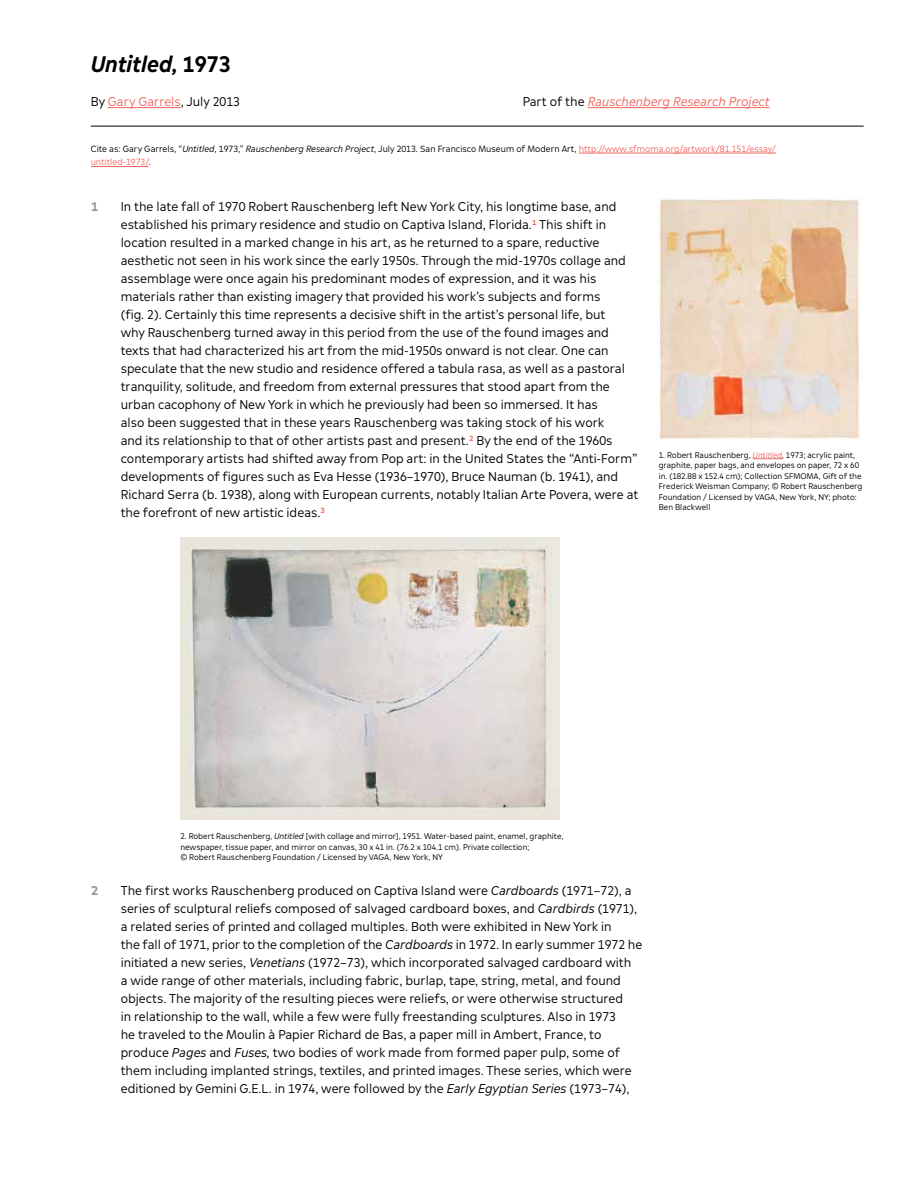
<style>
.page{position:relative;width:918px;height:1188px;background:#fff}
.page>*{position:absolute;margin:0;border:0;box-sizing:border-box;transform-origin:0 0}
.t1{font:italic 700 22.5px "SFMOMA Text";color:#000}
.t2{font:12.75px/18px "SFMOMA Text";color:#000}
.t3{font:italic 12.75px "SFMOMA Text";color:#f2665e}
.t4{font:700 12.75px "SFMOMA Display";color:#939598}
.t5{font:9px/13.5px "SFMOMA Text";color:#000}
.t6{font:8.25px/10.5px "SFMOMA Text";color:#000}
.s1{font-style:normal}
.s2{color:#f2665e}
.s3{font-style:normal;color:#000}
.s4{font-style:italic}
.s5{font-style:italic;color:#f2665e}
</style>
<div class="page">
<hr style="left:108px;top:107px;width:73px;height:1px;background:#f2665e">
<hr style="left:588px;top:107px;width:182px;height:1px;background:#f2665e">
<hr style="left:579px;top:153px;width:197px;height:1px;background:#f2665e">
<hr style="left:91px;top:166px;width:58px;height:1px;background:#f2665e">
<hr style="left:91px;top:126px;width:773px;height:1px;background:#000">
<img style="left:181px;top:537px;width:379px;height:282px">
<img style="left:657px;top:198px;width:203px;height:241px">
<svg style="left:753px;top:458px;width:29px;height:1px"></svg>
<h1 class="t1" style="left:91px;top:50px;width:142px">Untitled, <span class="s1">1973</span></h1>
<p class="t2" style="left:91px;top:92px;width:151px">By <span class="s2">Gary Garrels</span>, July 2013</p>
<p class="t3" style="left:523px;top:94px;width:249px"><span class="s3">Part of the</span> Rauschenberg Research Project</p>
<p class="t5" style="left:91px;top:142px;width:687px">Cite as: Gary Garrels, “<span class="s4">Untitled</span>, 1973,” <span class="s4">Rauschenberg Research Project</span>, July 2013. San Francisco Museum of Modern Art, <span class="s2">http://www.sfmoma.org/artwork/81.151/essay/ untitled-1973/</span>.</p>
<p class="t4" style="left:91px;top:198px;width:9px">1</p>
<p class="t2" style="left:121px;top:197px;width:519px">In the late fall of 1970 Robert Rauschenberg left New York City, his longtime base, and established his primary residence and studio on Captiva Island, Florida.<sup>1</sup> This shift in location resulted in a marked change in his art, as he returned to a spare, reductive aesthetic not seen in his work since the early 1950s. Through the mid-1970s collage and assemblage were once again his predominant modes of expression, and it was his materials rather than existing imagery that provided his work’s subjects and forms<br>(fig. 2). Certainly this time represents a decisive shift in the artist’s personal life, but<br>why Rauschenberg turned away in this period from the use of the found images and texts that had characterized his art from the mid-1950s onward is not clear. One can speculate that the new studio and residence offered a tabula rasa, as well as a pastoral tranquility, solitude, and freedom from external pressures that stood apart from the urban cacophony of New York in which he previously had been so immersed. It has<br>also been suggested that in these years Rauschenberg was taking stock of his work<br>and its relationship to that of other artists past and present.<sup>2</sup> By the end of the 1960s contemporary artists had shifted away from Pop art: in the United States the “Anti-Form” developments of figures such as Eva Hesse (1936–1970), Bruce Nauman (b. 1941), and Richard Serra (b. 1938), along with European currents, notably Italian Arte Povera, were at the forefront of new artistic ideas.<sup>3</sup></p>
<p class="t6" style="left:659px;top:449px;width:205px">1. Robert Rauschenberg, <span class="s5">Untitled</span><span class="s4">,</span> 1973; acrylic paint, graphite, paper bags, and envelopes on paper, 72 x 60 in. (182.88 x 152.4 cm); Collection SFMOMA, Gift of the Frederick Weisman Company; © Robert Rauschenberg Foundation / Licensed by VAGA, New York, NY; photo:<br>Ben Blackwell</p>
<p class="t6" style="left:180px;top:831px;width:385px">2. Robert Rauschenberg, <span class="s4">Untitled</span> [with collage and mirror], 1951. Water-based paint, enamel, graphite, newspaper, tissue paper, and mirror on canvas, 30 x 41 in. (76.2 x 104.1 cm). Private collection;<br>© Robert Rauschenberg Foundation / Licensed by VAGA, New York, NY</p>
<p class="t4" style="left:91px;top:882px;width:9px">2</p>
<p class="t2" style="left:121px;top:881px;width:523px">The first works Rauschenberg produced on Captiva Island were <span class="s4">Cardboards</span> (1971–72), a series of sculptural reliefs composed of salvaged cardboard boxes, and <span class="s4">Cardbirds</span> (1971), a related series of printed and collaged multiples. Both were exhibited in New York in<br>the fall of 1971, prior to the completion of the <span class="s4">Cardboards</span> in 1972. In early summer 1972 he initiated a new series, <span class="s4">Venetians</span> (1972–73), which incorporated salvaged cardboard with<br>a wide range of other materials, including fabric, burlap, tape, string, metal, and found objects. The majority of the resulting pieces were reliefs, or were otherwise structured<br>in relationship to the wall, while a few were fully freestanding sculptures. Also in 1973<br>he traveled to the Moulin à Papier Richard de Bas, a paper mill in Ambert, France, to produce <span class="s4">Pages</span> and <span class="s4">Fuses,</span> two bodies of work made from formed paper pulp, some of them including implanted strings, textiles, and printed images. These series, which were editioned by Gemini G.E.L. in 1974, were followed by the <span class="s4">Early Egyptian Series</span> (1973–74),</p>
</div>
